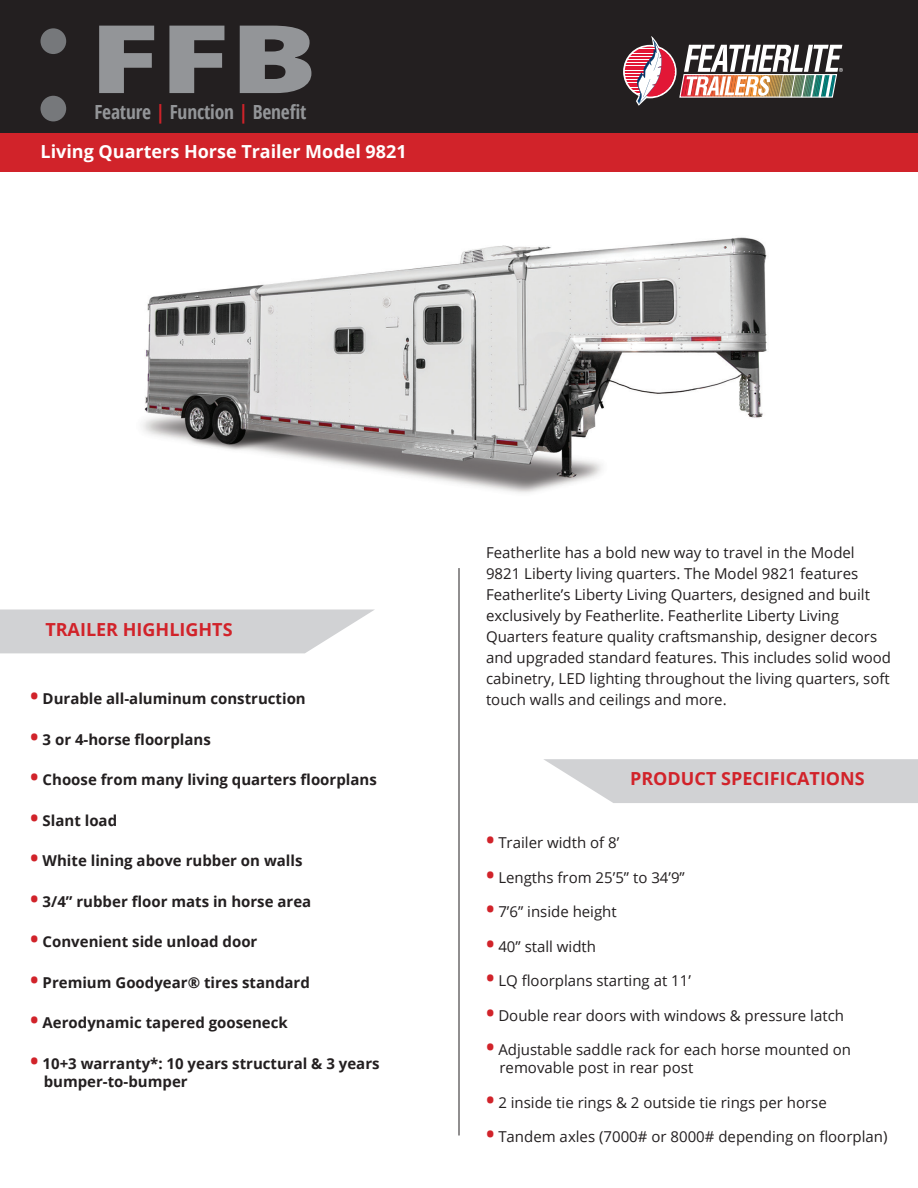
<style>
.page{position:relative;width:918px;height:1188px;background:#fff}
.page>*{position:absolute;margin:0;border:0;box-sizing:border-box;transform-origin:0 0}
.t1{font:800 94.5px "Open Sans";color:#939598;scale:1.38 1}
.t2{font:700 condensed 19.5px "Open Sans";letter-spacing:-.01em;color:#939598}
.t3{font:700 18px "Open Sans";color:#d1232a}
.t4{font:700 18px "Open Sans";color:#fff}
.t5{font:15px/21px "Open Sans";color:#231f20}
.t6{font:700 15px/18px "Open Sans";color:#231f20}
.s1{color:#d1232a}
.s2{font-size:22.5px;color:#d1232a}
.s3{font-weight:700;font-size:22.5px;color:#d1232a}
</style>
<div class="page">
<svg style="left:0;top:610px;width:374px;height:43px;background:#d5d6d7"></svg>
<div style="left:0;top:0;width:918px;height:133px;background:#231f20"></div>
<div style="left:40px;top:96px;width:26px;height:25px;background:#76787b;border-radius:50%"></div>
<div style="left:40px;top:28px;width:26px;height:26px;background:#76787b;border-radius:50%"></div>
<div style="left:0;top:133px;width:918px;height:39px;background:#d1232a"></div>
<svg style="left:623px;top:45px;width:54px;height:53px"></svg>
<hr style="left:625px;top:94px;width:50px;height:2px;background:#e21736">
<hr style="left:625px;top:91px;width:50px;height:2px;background:#e21736">
<hr style="left:625px;top:89px;width:50px;height:1px;background:#e21736">
<hr style="left:625px;top:86px;width:50px;height:1px;background:#e21736">
<hr style="left:625px;top:83px;width:50px;height:1px;background:#e21736">
<hr style="left:625px;top:80px;width:50px;height:1px;background:#e21736">
<hr style="left:625px;top:77px;width:50px;height:2px;background:#e21736">
<hr style="left:625px;top:74px;width:50px;height:2px;background:#e21736">
<hr style="left:625px;top:72px;width:50px;height:1px;background:#e21736">
<hr style="left:625px;top:69px;width:50px;height:1px;background:#e21736">
<hr style="left:625px;top:66px;width:50px;height:1px;background:#e21736">
<hr style="left:625px;top:63px;width:50px;height:1px;background:#e21736">
<hr style="left:625px;top:60px;width:50px;height:2px;background:#e21736">
<hr style="left:625px;top:57px;width:50px;height:2px;background:#e21736">
<hr style="left:625px;top:55px;width:50px;height:1px;background:#e21736">
<hr style="left:625px;top:52px;width:50px;height:1px;background:#e21736">
<hr style="left:625px;top:49px;width:50px;height:1px;background:#e21736">
<hr style="left:625px;top:47px;width:50px;height:1px;background:#e21736">
<img style="left:636px;top:36px;width:207px;height:70px">
<svg style="left:544px;top:759px;width:374px;height:44px;background:#d5d6d8"></svg>
<hr style="left:459px;top:568px;width:1px;height:568px;background:#231f20">
<img style="left:142px;top:237px;width:625px;height:256px">
<p class="t1" style="left:89px;top:-13px;width:167px">FFB</p>
<p class="t2" style="left:94px;top:98px;width:213px">Feature <span class="s1">|</span> Function <span class="s1">|</span> Benefit</p>
<p class="t4" style="left:40px;top:139px;width:368px">Living Quarters Horse Trailer Model 9821</p>
<p class="t3" style="left:45px;top:616px;width:189px">TRAILER HIGHLIGHTS</p>
<p class="t6" style="left:30px;top:690px;width:277px"><span class="s2">•</span> Durable all-aluminum construction</p>
<p class="t6" style="left:30px;top:730px;width:182px"><span class="s2">•</span> 3 or 4-horse floorplans</p>
<p class="t6" style="left:30px;top:771px;width:348px"><span class="s2">•</span> Choose from many living quarters floorplans</p>
<p class="t6" style="left:30px;top:811px;width:88px"><span class="s2">•</span> Slant load</p>
<p class="t6" style="left:30px;top:852px;width:274px"><span class="s2">•</span> White lining above rubber on walls</p>
<p class="t6" style="left:30px;top:892px;width:283px"><span class="s2">•</span> 3/4” rubber floor mats in horse area</p>
<p class="t6" style="left:30px;top:933px;width:229px"><span class="s2">•</span> Convenient side unload door</p>
<p class="t6" style="left:30px;top:973px;width:281px"><span class="s2">•</span> Premium Goodyear® tires standard</p>
<p class="t6" style="left:30px;top:1014px;width:259px"><span class="s2">•</span> Aerodynamic tapered gooseneck</p>
<p class="t6" style="left:44px;top:1054px;width:337px;text-indent:-14px"><span class="s2">•</span> 10+3 warranty*: 10 years structural &amp; 3 years bumper-to-bumper</p>
<p class="t5" style="left:486px;top:542px;width:407px">Featherlite has a bold new way to travel in the Model 9821 Liberty living quarters. The Model 9821 features Featherlite’s Liberty Living Quarters, designed and built exclusively by Featherlite. Featherlite Liberty Living Quarters feature quality craftsmanship, designer decors and upgraded standard features. This includes solid wood cabinetry, LED lighting throughout the living quarters, soft touch walls and ceilings and more.</p>
<p class="t3" style="left:630px;top:766px;width:236px">PRODUCT SPECIFICATIONS</p>
<p class="t5" style="left:486px;top:832px;width:135px"><span class="s3">•</span> Trailer width of 8’</p>
<p class="t5" style="left:486px;top:867px;width:200px"><span class="s3">•</span> Lengths from 25’5” to 34’9”</p>
<p class="t5" style="left:486px;top:901px;width:132px"><span class="s3">•</span> 7’6” inside height</p>
<p class="t5" style="left:486px;top:936px;width:112px"><span class="s3">•</span> 40” stall width</p>
<p class="t5" style="left:486px;top:970px;width:207px"><span class="s3">•</span> LQ floorplans starting at 11’</p>
<p class="t5" style="left:486px;top:1005px;width:360px"><span class="s3">•</span> Double rear doors with windows &amp; pressure latch</p>
<p class="t5" style="left:500px;top:1041px;width:353px;line-height:18px;text-indent:-14px"><span class="s3">•</span> Adjustable saddle rack for each horse mounted on removable post in rear post</p>
<p class="t5" style="left:486px;top:1092px;width:342px"><span class="s3">•</span> 2 inside tie rings &amp; 2 outside tie rings per horse</p>
<p class="t5" style="left:486px;top:1126px;width:403px"><span class="s3">•</span> Tandem axles (7000# or 8000# depending on floorplan)</p>
</div>
